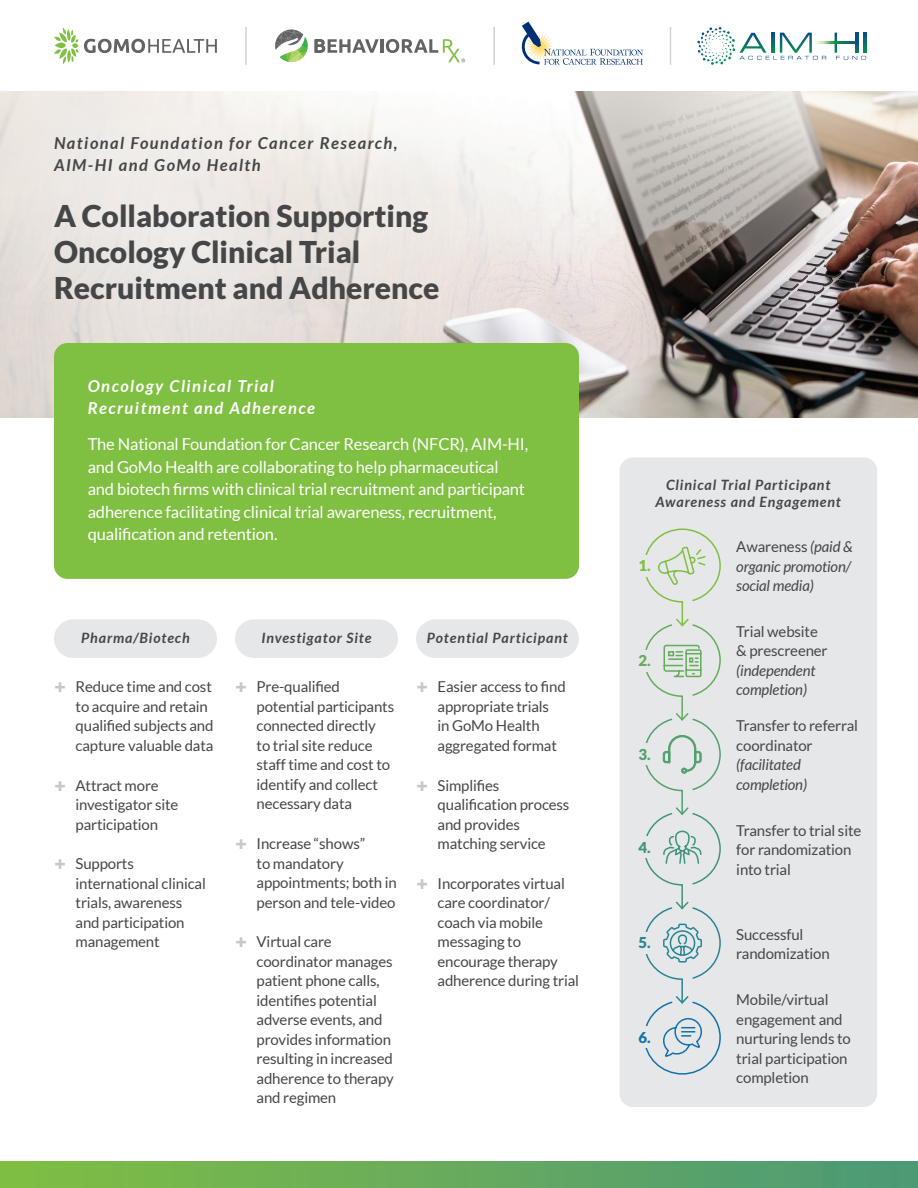
<style>
.page{position:relative;width:918px;height:1188px;background:#fff}
.page>*{position:absolute;margin:0;border:0;box-sizing:border-box;transform-origin:0 0}
.t1{font:900 30px/36px "Lato";color:#454647}
.t2{font:16.5px/22.5px "Lato";letter-spacing:-.01em;color:#fff}
.t3{font:italic 700 16.5px/22.5px "Lato";letter-spacing:.09em;color:#454647}
.t4{font:italic 700 16.5px/22.5px "Lato";letter-spacing:.09em;color:#fff}
.t5{font:15px/19.5px "Lato";letter-spacing:-.01em;color:#454647}
.t6{font:italic 15px/19.5px "Lato";letter-spacing:-.01em;color:#454647}
.t7{font:900 15px "Lato";color:#7fbf41}
.t8{font:900 15px "Lato";color:#1271ac}
.t9{font:900 15px "Lato";color:#419380}
.t10{font:900 15px "Lato";color:#288592}
.t11{font:900 15px "Lato";color:#52a06e}
.t12{font:900 15px "Lato";color:#64ac5b}
.t13{font:italic 700 14.25px/17.1px "Lato";letter-spacing:.06em;color:#454647;text-align:center}
.s1{font-style:normal}
.s2{font-style:italic}
</style>
<div class="page">
<img style="left:541px;top:92px;width:377px;height:325px">
<div style="left:620px;top:457px;width:257px;height:650px;background:#e6e7e9;border-radius:14px"></div>
<svg style="left:0;top:29px;width:541px;height:389px;fill:#eee9e5"></svg>
<div style="left:54px;top:343px;width:525px;height:236px;background:#7fbf41;border-radius:14px"></div>
<svg style="left:54px;top:28px;width:163px;height:36px"></svg>
<hr style="left:380px;top:39px;width:3px;height:14px;background:#616365">
<svg style="left:315px;top:39px;width:64px;height:14px"></svg>
<svg style="left:275px;top:30px;width:33px;height:32px"></svg>
<svg style="left:386px;top:39px;width:79px;height:23px"></svg>
<hr style="left:245px;top:27px;width:2px;height:38px;background:#d1d2d4">
<div style="left:54px;top:619px;width:163px;height:39px;background:#e6e7e9;border-radius:19px"></div>
<div style="left:235px;top:619px;width:163px;height:39px;background:#e6e7e9;border-radius:19px"></div>
<div style="left:416px;top:619px;width:163px;height:39px;background:#e6e7e9;border-radius:19px"></div>
<svg style="left:645px;top:528px;width:76px;height:547px"></svg>
<div style="left:635px;top:555px;width:19px;height:22px;background:#e6e7e9"></div>
<div style="left:635px;top:1027px;width:19px;height:21px;background:#e6e7e9"></div>
<div style="left:635px;top:836px;width:19px;height:22px;background:#e6e7e9"></div>
<div style="left:635px;top:932px;width:19px;height:22px;background:#e6e7e9"></div>
<div style="left:635px;top:744px;width:19px;height:21px;background:#e6e7e9"></div>
<div style="left:635px;top:650px;width:19px;height:22px;background:#e6e7e9"></div>
<hr style="left:493px;top:27px;width:2px;height:38px;background:#d1d2d4">
<hr style="left:670px;top:27px;width:1px;height:38px;background:#d1d2d4">
<svg style="left:522px;top:22px;width:121px;height:43px"></svg>
<svg style="left:697px;top:27px;width:129px;height:38px"></svg>
<svg style="left:835px;top:33px;width:31px;height:27px"></svg>
<svg style="left:856px;top:33px;width:2px;height:20px"></svg>
<svg style="left:815px;top:41px;width:43px;height:2px"></svg>
<div style="left:0;top:1161px;width:918px;height:27px;background:linear-gradient(to right,#80be43,#4c9877)"></div>
<p class="t3" style="left:54px;top:132px;width:345px">National Foundation for Cancer Research,<br>AIM-HI and GoMo Health</p>
<p class="t1" style="left:54px;top:198px;width:387px">A Collaboration Supporting<br>Oncology Clinical Trial<br>Recruitment and Adherence</p>
<p class="t4" style="left:88px;top:375px;width:229px">Oncology Clinical Trial<br>Recruitment and Adherence</p>
<p class="t2" style="left:88px;top:433px;width:442px">The National Foundation for Cancer Research (NFCR), AIM-HI, and GoMo Health are collaborating to help pharmaceutical and biotech firms with clinical trial recruitment and participant adherence facilitating clinical trial awareness, recruitment, qualification and retention.</p>
<p class="t13" style="left:81px;top:630px;width:110px">Pharma/Biotech</p>
<p class="t13" style="left:261px;top:630px;width:112px">Investigator Site</p>
<p class="t13" style="left:427px;top:630px;width:142px">Potential Participant</p>
<p class="t5" style="left:76px;top:677px;width:139px">Reduce time and cost to acquire and retain qualified subjects and capture valuable data</p>
<p class="t5" style="left:76px;top:775px;width:104px">Attract more investigator site participation</p>
<p class="t5" style="left:76px;top:854px;width:132px">Supports international clinical trials, awareness and participation management</p>
<p class="t5" style="left:257px;top:677px;width:139px">Pre-qualified potential participants connected directly<br>to trial site reduce staff time and cost to identify and collect necessary data</p>
<p class="t5" style="left:257px;top:834px;width:142px">Increase “shows”<br>to mandatory appointments; both in person and tele-video</p>
<p class="t5" style="left:257px;top:932px;width:139px">Virtual care coordinator manages patient phone calls, identifies potential adverse events, and provides information resulting in increased adherence to therapy and regimen</p>
<p class="t5" style="left:438px;top:677px;width:130px">Easier access to find appropriate trials<br>in GoMo Health aggregated format</p>
<p class="t5" style="left:438px;top:775px;width:133px">Simplifies qualification process and provides matching service</p>
<p class="t5" style="left:438px;top:874px;width:143px">Incorporates virtual care coordinator/ coach via mobile messaging to encourage therapy adherence during trial</p>
<p class="t13" style="left:656px;top:477px;width:187px">Clinical Trial Participant<br>Awareness and Engagement</p>
<p class="t7" style="left:639px;top:557px;width:14px">1.</p>
<p class="t12" style="left:639px;top:652px;width:14px">2.</p>
<p class="t11" style="left:639px;top:745px;width:14px">3.</p>
<p class="t9" style="left:639px;top:838px;width:14px">4.</p>
<p class="t10" style="left:639px;top:934px;width:14px">5.</p>
<p class="t8" style="left:639px;top:1028px;width:14px">6.</p>
<p class="t6" style="left:736px;top:537px;width:118px"><span class="s1">Awareness</span> (paid &amp; organic promotion/ social media)</p>
<p class="t5" style="left:736px;top:622px;width:93px">Trial website &amp; prescreener <span class="s2">(independent completion)</span></p>
<p class="t5" style="left:736px;top:716px;width:123px">Transfer to referral coordinator <span class="s2">(facilitated completion)</span></p>
<p class="t5" style="left:736px;top:820px;width:127px">Transfer to trial site for randomization into trial</p>
<p class="t5" style="left:736px;top:925px;width:95px">Successful randomization</p>
<p class="t5" style="left:736px;top:990px;width:116px">Mobile/virtual engagement and nurturing lends to trial participation completion</p>
</div>
